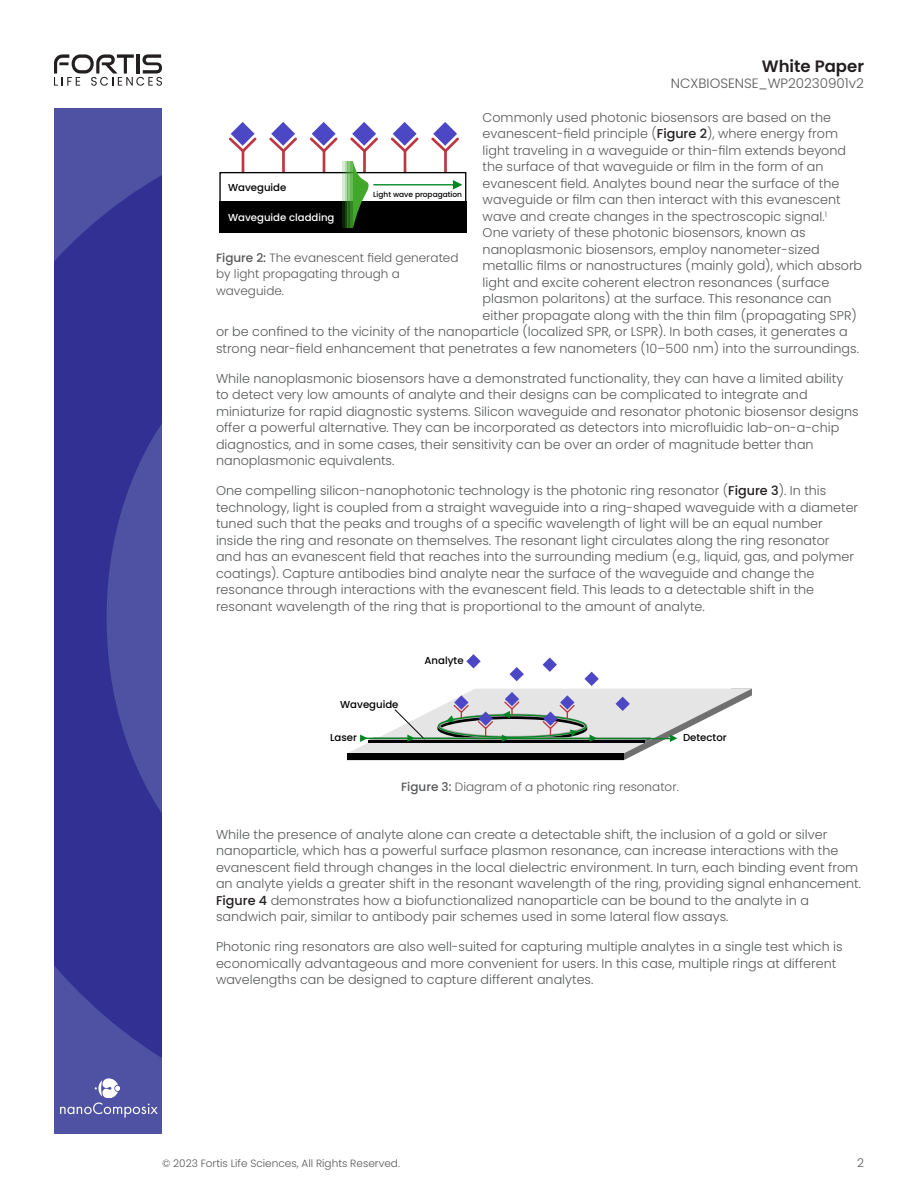
<style>
.page{position:relative;width:918px;height:1188px;background:#fff}
.page>*{position:absolute;margin:0;border:0;box-sizing:border-box;transform-origin:0 0}
.t1{font:600 16.5px "Poppins";color:#231f20}
.t2{font:300 13.5px "Poppins";color:#57585a}
.t3{font:300 12.75px/16.5px "Poppins";color:#57585a}
.t4{font:300 12px/16.5px "Poppins";color:#57585a}
.t5{font:300 10.5px "Poppins";color:#57585a}
.t6{font:500 10.2px "Poppins";color:#000}
.t7{font:500 10.2px "Poppins";color:#fff}
.t8{font:500 7.35px "Poppins";color:#000}
.s1{font-weight:500;color:#231f20}
.s2{font-weight:500}
</style>
<div class="page">
<svg style="left:54px;top:54px;width:108px;height:32px"></svg>
<svg style="left:54px;top:108px;width:108px;height:1024px;background:#3b3b98"></svg>
<svg style="left:60px;top:1078px;width:98px;height:40px;background:#676aaf"></svg>
<hr style="left:242px;top:151px;width:2px;height:21px;background:#bd3742">
<hr style="left:282px;top:151px;width:3px;height:21px;background:#bd3742">
<hr style="left:323px;top:151px;width:2px;height:21px;background:#bd3742">
<hr style="left:363px;top:151px;width:3px;height:21px;background:#bd3742">
<hr style="left:404px;top:151px;width:2px;height:21px;background:#bd3742">
<hr style="left:444px;top:151px;width:3px;height:21px;background:#bd3742">
<svg style="left:229px;top:122px;width:28px;height:33px"></svg>
<svg style="left:269px;top:122px;width:28px;height:33px"></svg>
<svg style="left:310px;top:122px;width:28px;height:33px"></svg>
<svg style="left:350px;top:122px;width:28px;height:33px"></svg>
<svg style="left:391px;top:122px;width:28px;height:33px"></svg>
<svg style="left:431px;top:122px;width:28px;height:33px"></svg>
<div style="left:219px;top:172px;width:247px;height:31px;border:1px solid #000"></div>
<div style="left:219px;top:202px;width:247px;height:31px;background:#000"></div>
<svg style="left:353px;top:161px;width:109px;height:67px"></svg>
<hr style="left:350px;top:161px;width:3px;height:67px;background:#41a82c">
<hr style="left:348px;top:161px;width:2px;height:67px;background:#41a82c">
<hr style="left:345px;top:161px;width:3px;height:67px;background:#41a82c">
<hr style="left:342px;top:161px;width:3px;height:67px;background:#41a82c">
<svg style="left:347px;top:654px;width:405px;height:106px"></svg>
<p class="t1" style="left:762px;top:56px;width:104px">White Paper</p>
<p class="t2" style="left:671px;top:76px;width:195px">NCXBIOSENSE_WP20230901v2</p>
<p class="t3" style="left:483px;top:109px;width:350px">Commonly used photonic biosensors are based on the</p>
<p class="t3" style="left:483px;top:126px;width:357px">evanescent-field principle (<span class="s1">Figure 2</span>), where energy from</p>
<p class="t3" style="left:483px;top:142px;width:365px">light traveling in a waveguide or thin-film extends beyond</p>
<p class="t3" style="left:483px;top:159px;width:343px">the surface of that waveguide or film in the form of an</p>
<p class="t3" style="left:483px;top:175px;width:358px">evanescent field. Analytes bound near the surface of the</p>
<p class="t3" style="left:483px;top:192px;width:360px">waveguide or film can then interact with this evanescent</p>
<p class="t3" style="left:483px;top:208px;width:346px">wave and create changes in the spectroscopic signal.<sup>1</sup></p>
<p class="t3" style="left:483px;top:225px;width:324px">One variety of these photonic biosensors, known as</p>
<p class="t3" style="left:483px;top:241px;width:339px">nanoplasmonic biosensors, employ nanometer-sized</p>
<p class="t3" style="left:483px;top:258px;width:381px">metallic films or nanostructures (mainly gold), which absorb</p>
<p class="t3" style="left:483px;top:274px;width:348px">light and excite coherent electron resonances (surface</p>
<p class="t3" style="left:483px;top:291px;width:350px">plasmon polaritons) at the surface. This resonance can</p>
<p class="t3" style="left:483px;top:307px;width:376px">either propagate along with the thin film (propagating SPR)</p>
<p class="t3" style="left:216px;top:324px;width:633px">or be confined to the vicinity of the nanoparticle (localized SPR, or LSPR). In both cases, it generates a</p>
<p class="t3" style="left:216px;top:340px;width:645px">strong near-field enhancement that penetrates a few nanometers (10–500 nm) into the surroundings.</p>
<p class="t3" style="left:216px;top:370px;width:644px">While nanoplasmonic biosensors have a demonstrated functionality, they can have a limited ability to detect very low amounts of analyte and their designs can be complicated to integrate and miniaturize for rapid diagnostic systems. Silicon waveguide and resonator photonic biosensor designs offer a powerful alternative. They can be incorporated as detectors into microfluidic lab-on-a-chip diagnostics, and in some cases, their sensitivity can be over an order of magnitude better than nanoplasmonic equivalents.</p>
<p class="t3" style="left:216px;top:483px;width:644px">One compelling silicon-nanophotonic technology is the photonic ring resonator (<span class="s1">Figure 3</span>). In this technology, light is coupled from a straight waveguide into a ring-shaped waveguide with a diameter tuned such that the peaks and troughs of a specific wavelength of light will be an equal number inside the ring and resonate on themselves. The resonant light circulates along the ring resonator<br>and has an evanescent field that reaches into the surrounding medium (e.g., liquid, gas, and polymer coatings). Capture antibodies bind analyte near the surface of the waveguide and change the resonance through interactions with the evanescent field. This leads to a detectable shift in the resonant wavelength of the ring that is proportional to the amount of analyte.</p>
<p class="t6" style="left:228px;top:181px;width:60px">Waveguide</p>
<p class="t8" style="left:373px;top:190px;width:90px">Light wave propagation</p>
<p class="t7" style="left:228px;top:211px;width:108px">Waveguide cladding</p>
<p class="t4" style="left:216px;top:249px;width:244px"><span class="s2">Figure 2:</span> The evanescent field generated by light propagating through a waveguide.</p>
<p class="t6" style="left:340px;top:699px;width:60px">Waveguide</p>
<p class="t6" style="left:330px;top:732px;width:28px">Laser</p>
<p class="t6" style="left:425px;top:654px;width:41px">Analyte</p>
<p class="t6" style="left:683px;top:732px;width:45px">Detector</p>
<p class="t4" style="left:401px;top:778px;width:279px"><span class="s2">Figure 3:</span> Diagram of a photonic ring resonator.</p>
<p class="t3" style="left:216px;top:826px;width:647px">While the presence of analyte alone can create a detectable shift, the inclusion of a gold or silver nanoparticle, which has a powerful surface plasmon resonance, can increase interactions with the evanescent field through changes in the local dielectric environment. In turn, each binding event from an analyte yields a greater shift in the resonant wavelength of the ring, providing signal enhancement.<br><span class="s1">Figure 4</span> demonstrates how a biofunctionalized nanoparticle can be bound to the analyte in a sandwich pair, similar to antibody pair schemes used in some lateral flow assays.</p>
<p class="t3" style="left:216px;top:939px;width:628px">Photonic ring resonators are also well-suited for capturing multiple analytes in a single test which is economically advantageous and more convenient for users. In this case, multiple rings at different wavelengths can be designed to capture different analytes.</p>
<p class="t5" style="left:162px;top:1157px;width:239px">© 2023 Fortis Life Sciences, All Rights Reserved.</p>
<p class="t4" style="left:857px;top:1155px;width:8px">2</p>
</div>
